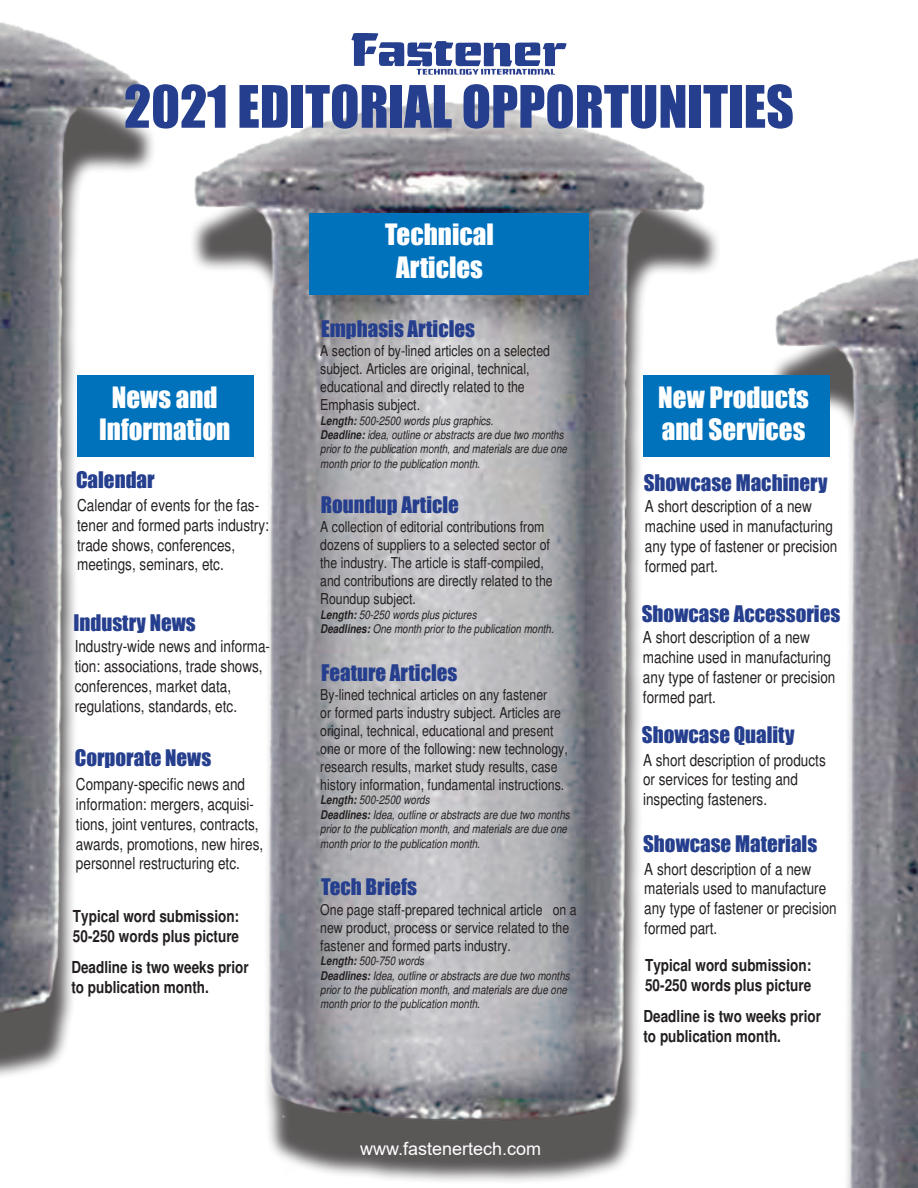
<style>
.page{position:relative;width:918px;height:1188px;background:#fff}
.page>*{position:absolute;margin:0;border:0;box-sizing:border-box;transform-origin:0 0}
.t1{font:54px "Impact";color:#253f8e}
.t2{font:27px "Impact";color:#fff}
.t3{font:21px "Impact";color:#253f8e}
.t4{font:18px "Arial";color:#fff}
.t5{font:condensed 16.5px/19.8px "Helvetica";color:#231f20}
.t6{font:700 condensed 16.5px/19.8px "Helvetica";color:#231f20}
.t7{font:condensed 15px/18px "Helvetica";color:#231f20}
.t8{font:italic condensed 12px/14.4px "Helvetica";color:#231f20}
.s1{font-weight:700}
</style>
<div class="page">
<img style="left:173px;top:74px;width:564px;height:1108px">
<svg style="left:306px;top:301px;width:279px;height:796px;background:#b0b0b4"></svg>
<img style="left:0;top:22px;width:172px;height:1054px">
<img style="left:753px;top:258px;width:165px;height:930px">
<div style="left:77px;top:376px;width:177px;height:81px;background:#0072bc"></div>
<div style="left:644px;top:376px;width:186px;height:81px;background:#0072bc"></div>
<div style="left:309px;top:213px;width:280px;height:81px;background:#0072bc"></div>
<img style="left:351px;top:33px;width:86px;height:33px">
<p class="t1" style="left:124px;top:65px;width:671px">2021 EDITORIAL OPPORTUNITIES</p>
<p class="t2" style="left:112px;top:376px;width:107px">News and</p>
<p class="t2" style="left:99px;top:409px;width:133px">Information</p>
<p class="t3" style="left:76px;top:464px;width:80px">Calendar</p>
<p class="t5" style="left:77px;top:495px;width:193px">Calendar of events for the fas&shy;tener and formed parts industry: trade shows, conferences, meetings, seminars, etc.</p>
<p class="t3" style="left:73px;top:606px;width:124px">Industry News</p>
<p class="t5" style="left:75px;top:637px;width:197px">Industry-wide news and informa&shy;tion: associations, trade shows, conferences, market data, regulations, standards, etc.</p>
<p class="t3" style="left:75px;top:742px;width:138px">Corporate News</p>
<p class="t5" style="left:76px;top:774px;width:189px">Company-specific news and information: mergers, acquisi&shy;tions, joint ventures, contracts, awards, promotions, new hires, personnel restructuring etc.</p>
<p class="t6" style="left:73px;top:906px;width:168px">Typical word submission:</p>
<p class="t6" style="left:73px;top:926px;width:168px">50-250 words plus picture</p>
<p class="t6" style="left:71px;top:957px;width:179px">Deadline is two weeks prior to publication month.</p>
<p class="t2" style="left:385px;top:214px;width:110px">Technical</p>
<p class="t2" style="left:396px;top:246px;width:88px">Articles</p>
<p class="t3" style="left:321px;top:312px;width:156px">Emphasis Articles</p>
<p class="t7" style="left:320px;top:342px;width:231px">A section of by-lined articles on a selected subject. Articles are original, technical, educational and directly related to the Emphasis subject.</p>
<p class="t8" style="left:320px;top:413px;width:174px"><span class="s1">Length:</span> 500-2500 words plus graphics.</p>
<p class="t8" style="left:320px;top:428px;width:248px"><span class="s1">Deadline:</span> idea, outline or abstracts are due two months prior to the publication month, and materials are due one month prior to the publication month.</p>
<p class="t3" style="left:321px;top:489px;width:140px">Roundup Article</p>
<p class="t7" style="left:320px;top:518px;width:234px">A collection of editorial contributions from dozens of suppliers to a selected sector of the industry. The article is staff-compiled, and contributions are directly related to the Roundup subject.</p>
<p class="t8" style="left:320px;top:607px;width:158px"><span class="s1">Length:</span> 50-250 words plus pictures</p>
<p class="t8" style="left:320px;top:622px;width:235px"><span class="s1">Deadlines:</span> One month prior to the publication month.</p>
<p class="t3" style="left:321px;top:656px;width:138px">Feature Articles</p>
<p class="t7" style="left:320px;top:686px;width:249px">By-lined technical articles on any fastener<br>or formed parts industry subject. Articles are original, technical, educational and present one or more of the following: new technology, research results, market study results, case history information, fundamental instructions.</p>
<p class="t8" style="left:320px;top:793px;width:111px"><span class="s1">Length:</span> 500-2500 words</p>
<p class="t8" style="left:320px;top:807px;width:251px"><span class="s1">Deadlines:</span> Idea, outline or abstracts are due two months prior to the publication month, and materials are due one month prior to the publication month.</p>
<p class="t3" style="left:321px;top:871px;width:98px">Tech Briefs</p>
<p class="t7" style="left:320px;top:900px;width:258px">One page staff-prepared technical article on a new product, process or service related to the fastener and formed parts industry.</p>
<p class="t8" style="left:320px;top:954px;width:105px"><span class="s1">Length:</span> 500-750 words</p>
<p class="t8" style="left:320px;top:968px;width:251px"><span class="s1">Deadlines:</span> Idea, outline or abstracts are due two months prior to the publication month, and materials are due one month prior to the publication month.</p>
<p class="t4" style="left:360px;top:1136px;width:183px">www.fastenertech.com</p>
<p class="t2" style="left:658px;top:376px;width:152px">New Products</p>
<p class="t2" style="left:662px;top:409px;width:145px">and Services</p>
<p class="t3" style="left:644px;top:466px;width:185px">Showcase Machinery</p>
<p class="t5" style="left:645px;top:497px;width:194px">A short description of a new machine used in manufacturing any type of fastener or precision formed part.</p>
<p class="t3" style="left:642px;top:597px;width:200px">Showcase Accessories</p>
<p class="t5" style="left:643px;top:627px;width:194px">A short description of a new machine used in manufacturing any type of fastener or precision formed part.</p>
<p class="t3" style="left:642px;top:718px;width:154px">Showcase Quality</p>
<p class="t5" style="left:643px;top:750px;width:184px">A short description of products or services for testing and inspecting fasteners.</p>
<p class="t3" style="left:643px;top:827px;width:176px">Showcase Materials</p>
<p class="t5" style="left:644px;top:859px;width:194px">A short description of a new materials used to manufacture any type of fastener or precision formed part.</p>
<p class="t6" style="left:645px;top:955px;width:168px">Typical word submission:</p>
<p class="t6" style="left:645px;top:975px;width:168px">50-250 words plus picture</p>
<p class="t6" style="left:643px;top:1006px;width:179px">Deadline is two weeks prior to publication month.</p>
</div>
